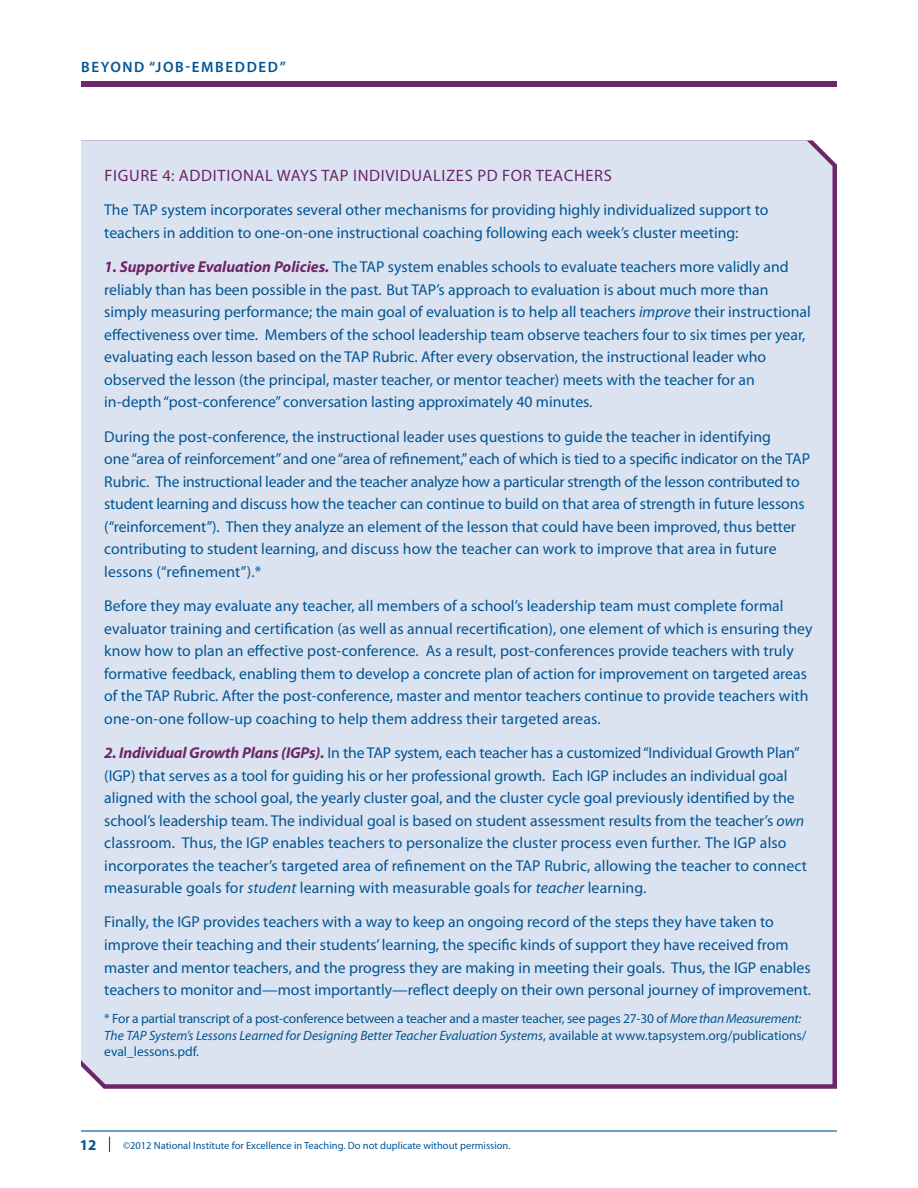
<style>
.page{position:relative;width:918px;height:1188px;background:#fff}
.page>*{position:absolute;margin:0;border:0;box-sizing:border-box;transform-origin:0 0}
.t1{font:16.5px "Myriad Pro";letter-spacing:.04em;color:#6c2669}
.t2{font:15.75px/22.5px "Myriad Pro";color:#005594}
.t3{font:600 15px "Myriad Pro";letter-spacing:.11em;color:#005594}
.t4{font:700 15px "Myriad Pro";color:#005594}
.t5{font:13.5px/16.5px "Myriad Pro";letter-spacing:-.015em;color:#005594}
.t6{font:10.5px "Myriad Pro";color:#005594}
.s1{font-weight:700;font-style:italic;color:#6c2669}
.s2{font-style:italic}
</style>
<div class="page">
<div style="left:81px;top:81px;width:756px;height:6px;background:#6c2669"></div>
<hr style="left:81px;top:1130px;width:756px;height:2px;background:#005594">
<svg style="left:109px;top:1137px;width:1px;height:15px"></svg>
<div style="left:81px;top:140px;width:751px;height:944px;background:#dce3f0"></div>
<p class="t3" style="left:81px;top:58px;width:206px">BEYOND “JOB-EMBEDDED”</p>
<p class="t1" style="left:104px;top:165px;width:19px">Figure</p>
<p class="t1" style="left:162px;top:165px;width:38px">4: Additional</p>
<p class="t1" style="left:277px;top:165px;width:24px">Ways</p>
<p class="t1" style="left:321px;top:165px;width:46px">TAP Individualizes</p>
<p class="t1" style="left:477px;top:165px;width:36px">PD for</p>
<p class="t1" style="left:536px;top:165px;width:20px">Teachers</p>
<p class="t2" style="left:104px;top:199px;width:666px">The TAP system incorporates several other mechanisms for providing highly individualized support to teachers in addition to one-on-one instructional coaching following each week’s cluster meeting:</p>
<p class="t2" style="left:104px;top:256px;width:708px"><span class="s1">1. Supportive Evaluation Policies.</span> The TAP system enables schools to evaluate teachers more validly and reliably than has been possible in the past. But TAP’s approach to evaluation is about much more than simply measuring performance; the main goal of evaluation is to help all teachers <span class="s2">improve</span> their instructional effectiveness over time. Members of the school leadership team observe teachers four to six times per year, evaluating each lesson based on the TAP Rubric. After every observation, the instructional leader who observed the lesson (the principal, master teacher, or mentor teacher) meets with the teacher for an in-depth “post-conference” conversation lasting approximately 40 minutes.</p>
<p class="t2" style="left:104px;top:425px;width:707px">During the post-conference, the instructional leader uses questions to guide the teacher in identifying<br>one “area of reinforcement” and one “area of refinement,” each of which is tied to a specific indicator on the TAP Rubric. The instructional leader and the teacher analyze how a particular strength of the lesson contributed to student learning and discuss how the teacher can continue to build on that area of strength in future lessons (“reinforcement”). Then they analyze an element of the lesson that could have been improved, thus better contributing to student learning, and discuss how the teacher can work to improve that area in future lessons (“refinement”).*</p>
<p class="t2" style="left:104px;top:594px;width:710px">Before they may evaluate any teacher, all members of a school’s leadership team must complete formal evaluator training and certification (as well as annual recertification), one element of which is ensuring they know how to plan an effective post-conference. As a result, post-conferences provide teachers with truly formative feedback, enabling them to develop a concrete plan of action for improvement on targeted areas of the TAP Rubric. After the post-conference, master and mentor teachers continue to provide teachers with one-on-one follow-up coaching to help them address their targeted areas.</p>
<p class="t2" style="left:104px;top:741px;width:704px"><span class="s1">2. Individual Growth Plans (IGPs).</span> In the TAP system, each teacher has a customized “Individual Growth Plan” (IGP) that serves as a tool for guiding his or her professional growth. Each IGP includes an individual goal aligned with the school goal, the yearly cluster goal, and the cluster cycle goal previously identified by the school’s leadership team. The individual goal is based on student assessment results from the teacher’s <span class="s2">own </span>classroom. Thus, the IGP enables teachers to personalize the cluster process even further. The IGP also incorporates the teacher’s targeted area of refinement on the TAP Rubric, allowing the teacher to connect measurable goals for <span class="s2">student</span> learning with measurable goals for <span class="s2">teacher</span> learning.</p>
<p class="t2" style="left:104px;top:911px;width:708px">Finally, the IGP provides teachers with a way to keep an ongoing record of the steps they have taken to improve their teaching and their students’ learning, the specific kinds of support they have received from master and mentor teachers, and the progress they are making in meeting their goals. Thus, the IGP enables teachers to monitor and—most importantly—reflect deeply on their own personal journey of improvement.</p>
<p class="t5" style="left:104px;top:1010px;width:704px">* For a partial transcript of a post-conference between a teacher and a master teacher, see pages 27-30 of <span class="s2">More than Measurement:<br>The TAP System’s Lessons Learned for Designing Better Teacher Evaluation Systems</span>, available at www.tapsystem.org/publications/ eval_lessons.pdf.</p>
<p class="t4" style="left:80px;top:1135px;width:18px">12</p>
<p class="t6" style="left:123px;top:1139px;width:389px">©2012 National Institute for Excellence in Teaching. Do not duplicate without permission.</p>
</div>
